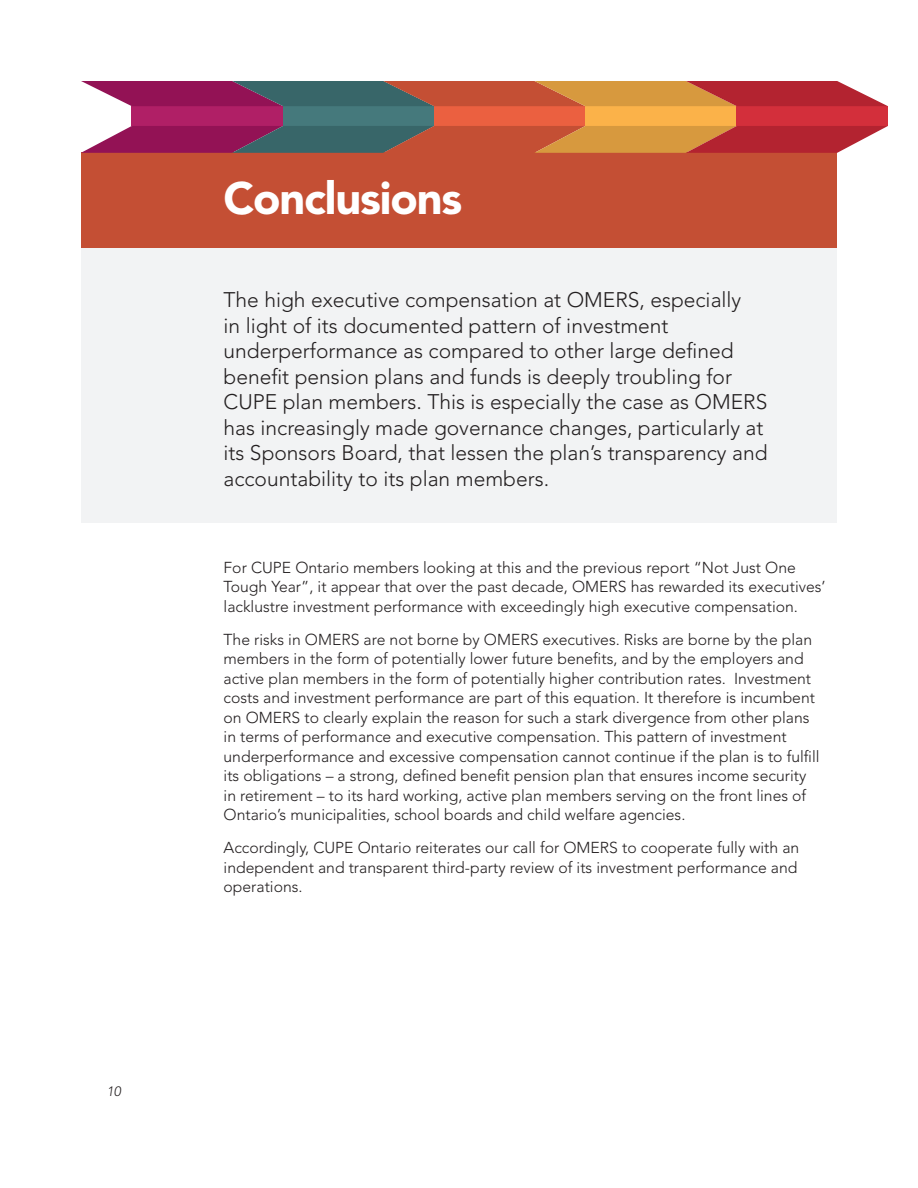
<style>
.page{position:relative;width:918px;height:1188px;background:#fff}
.page>*{position:absolute;margin:0;border:0;box-sizing:border-box;transform-origin:0 0}
.t1{font:900 45px "Avenir LT Std";letter-spacing:-.025em;color:#fff}
.Intro{font:300 21px/25.5px "Avenir LT Std";color:#231f20}
.Copy{font:300 15.75px/19.5px "Avenir LT Std";color:#231f20}
.t2{font:italic 300 13.5px "Avenir LT Std";color:#231f20}
</style>
<div class="page">
<div style="left:81px;top:153px;width:756px;height:96px;background:#c44f34"></div>
<div style="left:132px;top:106px;width:151px;height:20px;background:#b01f66"></div>
<div style="left:283px;top:106px;width:151px;height:20px;background:#45797c"></div>
<div style="left:434px;top:106px;width:151px;height:20px;background:#eb6040"></div>
<div style="left:585px;top:106px;width:152px;height:20px;background:#fbb249"></div>
<div style="left:737px;top:106px;width:151px;height:20px;background:#d32f3b"></div>
<svg style="left:81px;top:81px;width:807px;height:25px;background:#a45852"></svg>
<svg style="left:81px;top:126px;width:807px;height:27px;background:#a55852"></svg>
<div style="left:81px;top:249px;width:756px;height:274px;background:#f2f3f4"></div>
<p class="t2" style="left:107px;top:1083px;width:16px">10</p>
<p class="t1" style="left:224px;top:172px;width:240px">Conclusions</p>
<p class="Intro" style="left:224px;top:288px;width:546px">The high executive compensation at OMERS, especially<br>in light of its documented pattern of investment underperformance as compared to other large defined benefit pension plans and funds is deeply troubling for CUPE plan members. This is especially the case as OMERS has increasingly made governance changes, particularly at its Sponsors Board, that lessen the plan’s transparency and accountability to its plan members.</p>
<p class="Copy" style="left:224px;top:558px;width:604px">For CUPE Ontario members looking at this and the previous report “Not Just One<br>Tough Year”, it appear that over the past decade, OMERS has rewarded its executives’ lacklustre investment performance with exceedingly high executive compensation.</p>
<p class="Copy" style="left:224px;top:630px;width:598px">The risks in OMERS are not borne by OMERS executives. Risks are borne by the plan members in the form of potentially lower future benefits, and by the employers and active plan members in the form of potentially higher contribution rates. Investment costs and investment performance are part of this equation. It therefore is incumbent on OMERS to clearly explain the reason for such a stark divergence from other plans in terms of performance and executive compensation. This pattern of investment underperformance and excessive compensation cannot continue if the plan is to fulfill its obligations – a strong, defined benefit pension plan that ensures income security in retirement – to its hard working, active plan members serving on the front lines of Ontario’s municipalities, school boards and child welfare agencies.</p>
<p class="Copy" style="left:224px;top:838px;width:577px;text-align:justify">Accordingly, CUPE Ontario reiterates our call for OMERS to cooperate fully with an independent and transparent third-party review of its investment performance and operations.</p>
</div>
